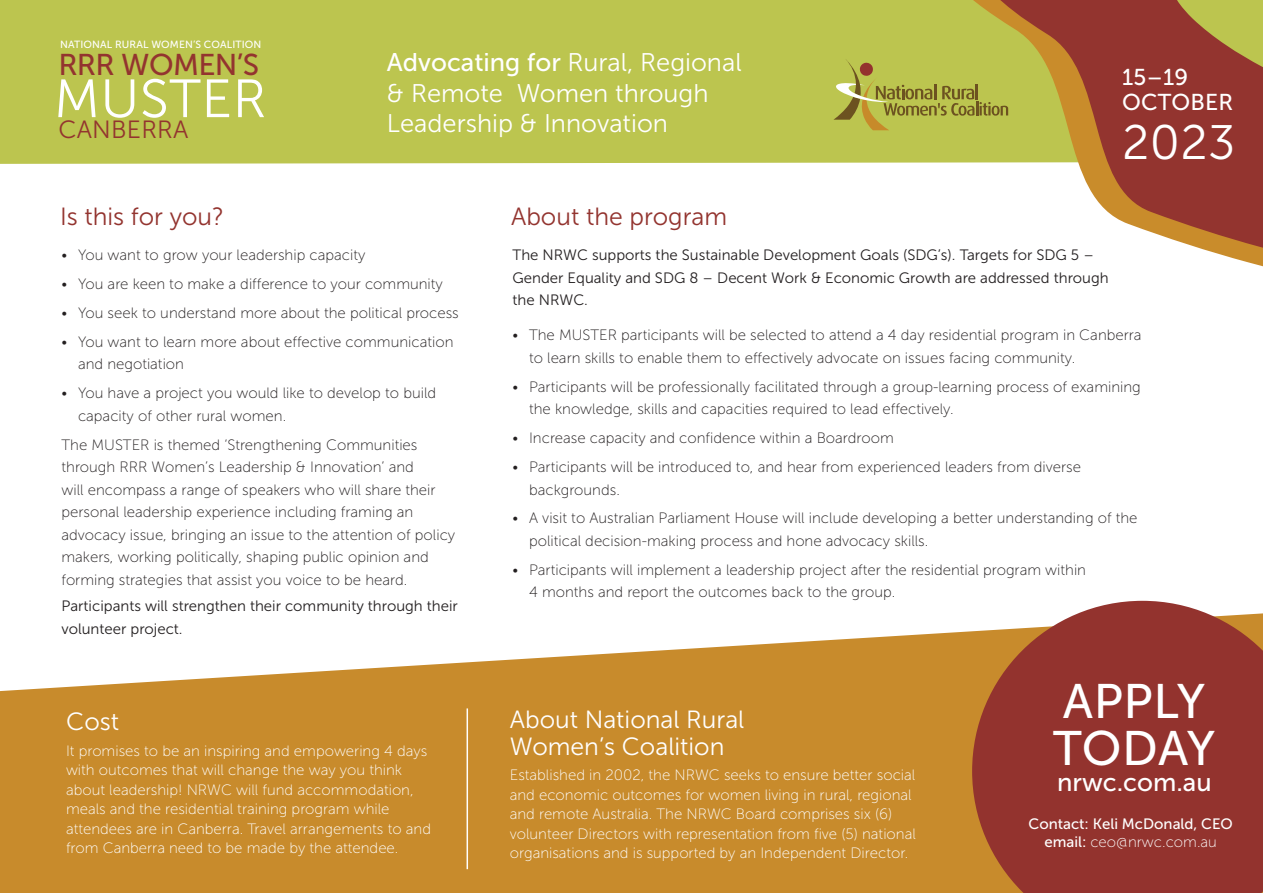
<style>
.page{position:relative;width:1263px;height:893px;background:#fff}
.page>*{position:absolute;margin:0;border:0;box-sizing:border-box;transform-origin:0 0}
.t1{font:53.7px "Museo Sans 300";letter-spacing:.01em;color:#fff}
.t2{font:48.3px "Museo Sans 500";letter-spacing:.01em;color:#fff}
.t3{font:48.3px "Museo Sans 300";color:#fff}
.t4{font:30px "Museo Sans 500";letter-spacing:-.02em;color:#93342f}
.t5{font:25.5px/30.6px "Museo Sans 300";color:#fff}
.t6{font:25.5px "Museo Sans 500";color:#fff}
.t7{font:24.9px/27px "Museo Sans 300";color:#fff}
.t8{font:24.9px "Museo Sans 300";color:#93342f}
.t9{font:22.95px "Museo Sans 500";letter-spacing:.01em;color:#fff}
.t10{font:15px/22.5px "Museo Sans 100";color:#231f20}
.t11{font:15px/19.5px "Museo Sans 100";color:#fff}
.t12{font:15px/22.5px "Museo Sans 300";color:#231f20}
.t13{font:15px/18px "Museo Sans 500";color:#fff;text-align:center}
.t14{font:10.35px "Museo Sans 500";letter-spacing:.01em;color:#fff}
.s1{font-family:"Museo Sans 500"}
.s2{font-family:"Museo Sans 100"}
</style>
<div class="page">
<div style="left:0;top:189px;width:1263px;height:704px;background:#c88b2c"></div>
<div style="left:0;top:0;width:925px;height:162px;background:#bcc54f"></div>
<div style="left:0;top:162px;width:1263px;height:529px;background:#fff"></div>
<hr style="left:466px;top:708px;width:2px;height:161px;background:#fff">
<svg style="left:972px;top:601px;width:291px;height:292px;background:#9b4337"></svg>
<svg style="left:833px;top:59px;width:92px;height:71px;background:#b3b14c"></svg>
<svg style="left:925px;top:0;width:338px;height:319px;background:#e5e8c0"></svg>
<svg style="left:966px;top:0;width:297px;height:299px;background:#c19675"></svg>
<p class="t14" style="left:60px;top:39px;width:203px">NATIONAL RURAL WOMEN’S COALITION</p>
<p class="t5" style="left:387px;top:47px;width:356px"><span class="s1">Advocating for</span> Rural, Regional &amp; Remote Women through</p>
<p class="t4" style="left:58px;top:48px;width:202px">RRR WOMEN’S</p>
<p class="t1" style="left:54px;top:70px;width:214px">MUSTER</p>
<p class="t8" style="left:58px;top:116px;width:131px">CANBERRA</p>
<p class="t5" style="left:387px;top:109px;width:283px">Leadership &amp; Innovation</p>
<p class="t9" style="left:1122px;top:64px;width:68px">15–19</p>
<p class="t9" style="left:1122px;top:89px;width:113px">OCTOBER</p>
<p class="t3" style="left:1122px;top:117px;width:115px">2023</p>
<p class="t8" style="left:60px;top:203px;width:166px">Is this for you?</p>
<p class="t10" style="left:62px;top:244px;width:305px">• You want to grow your leadership capacity</p>
<p class="t10" style="left:62px;top:273px;width:383px">• You are keen to make a difference to your community</p>
<p class="t10" style="left:62px;top:302px;width:399px">• You seek to understand more about the political process</p>
<p class="t10" style="left:78px;top:331px;width:377px;text-indent:-16px">• You want to learn more about effective communication and negotiation</p>
<p class="t10" style="left:78px;top:382px;width:360px;text-indent:-16px">• You have a project you would like to develop to build capacity of other rural women.</p>
<p class="t10" style="left:62px;top:433px;width:395px">The MUSTER is themed ‘Strengthening Communities through RRR Women’s Leadership &amp; Innovation’ and<br>will encompass a range of speakers who will share their personal leadership experience including framing an advocacy issue, bringing an issue to the attention of policy makers, working politically, shaping public opinion and forming strategies that assist you voice to be heard.</p>
<p class="t12" style="left:62px;top:595px;width:398px">Participants will strengthen their community through their volunteer project.</p>
<p class="t8" style="left:511px;top:203px;width:218px">About the program</p>
<p class="t12" style="left:512px;top:244px;width:598px">The NRWC supports the Sustainable Development Goals (SDG’s). Targets for SDG 5 –<br>Gender Equality and SDG 8 – Decent Work &amp; Economic Growth are addressed through the NRWC.</p>
<p class="t10" style="left:529px;top:324px;width:614px;text-indent:-16px">• The MUSTER participants will be selected to attend a 4 day residential program in Canberra to learn skills to enable them to effectively advocate on issues facing community.</p>
<p class="t10" style="left:529px;top:376px;width:613px;text-indent:-16px">• Participants will be professionally facilitated through a group-learning process of examining the knowledge, skills and capacities required to lead effectively.</p>
<p class="t10" style="left:512px;top:427px;width:383px">• Increase capacity and confidence within a Boardroom</p>
<p class="t10" style="left:529px;top:456px;width:554px;text-indent:-16px">• Participants will be introduced to, and hear from experienced leaders from diverse backgrounds.</p>
<p class="t10" style="left:529px;top:507px;width:610px;text-indent:-16px">• A visit to Australian Parliament House will include developing a better understanding of the political decision-making process and hone advocacy skills.</p>
<p class="t10" style="left:529px;top:559px;width:558px;text-indent:-16px">• Participants will implement a leadership project after the residential program within<br>4 months and report the outcomes back to the group.</p>
<p class="t7" style="left:66px;top:708px;width:54px">Cost</p>
<p class="t7" style="left:510px;top:706px;width:236px">About National Rural<br>Women’s Coalition</p>
<p class="t11" style="left:66px;top:741px;width:366px">It promises to be an inspiring and empowering 4 days with outcomes that will change the way you think about leadership! NRWC will fund accommodation, meals and the residential training program while attendees are in Canberra. Travel arrangements to and from Canberra need to be made by the attendee.</p>
<p class="t11" style="left:510px;top:765px;width:408px">Established in 2002, the NRWC seeks to ensure better social and economic outcomes for women living in rural, regional and remote Australia. The NRWC Board comprises six (6) volunteer Directors with representation from five (5) national organisations and is supported by an Independent Director.</p>
<p class="t2" style="left:1063px;top:675px;width:144px">APPLY</p>
<p class="t2" style="left:1053px;top:722px;width:163px">TODAY</p>
<p class="t6" style="left:1057px;top:768px;width:156px">nrwc.com.au</p>
<p class="t13" style="left:1028px;top:815px;width:206px">Contact: Keli McDonald, CEO email: <span class="s2">ceo@nrwc.com.au</span></p>
</div>
